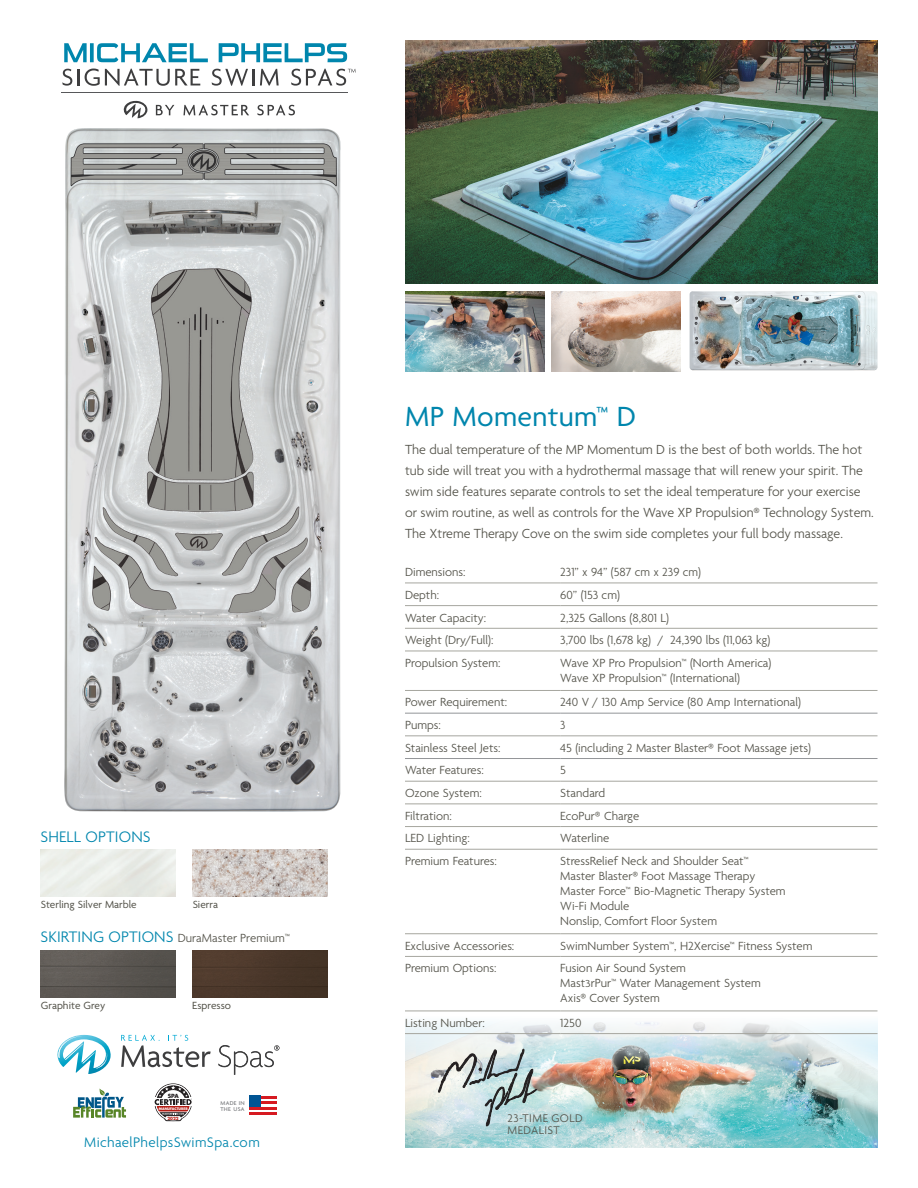
<style>
.page{position:relative;width:918px;height:1188px;background:#fff}
.page>*{position:absolute;margin:0;border:0;box-sizing:border-box;transform-origin:0 0}
._2016_Subhead{font:30px "Agenda";letter-spacing:.01em;color:#0086ad}
.t1{font:300 16.5px "Agenda";letter-spacing:.01em;color:#0086ad}
.t2{font:300 15px "Agenda";letter-spacing:.02em;color:#0086ad}
._2016_Quote{font:300 14.25px/21px "Agenda";color:#535249}
._2019_Chart{font:300 12.75px/15px "Agenda";color:#535249}
._2019_Chart-2{font:300 12.75px "Agenda";color:#535249;scale:.95 1}
.t3{font:300 12px/12px "Agenda";letter-spacing:.035em;color:#535249}
.t4{font:11.25px "Agenda";color:#535249}
.t5{font:500 6px/6.8px "Agenda";letter-spacing:.05em;color:#76787b}
.t6{font:700 5.55px "Futura";color:#231f20}
.t7{font:700 4.2px "Futura";color:#b41d15}
.t8{font:700 3.45px "Futura";color:#fff}
.s1{font-size:16.5px;color:#0086ad}
.s2{font-size:10.95px}
</style>
<div class="page">
<hr style="left:61px;top:92px;width:286px;height:1px;background:#57585a">
<svg style="left:156px;top:105px;width:18px;height:10px"></svg>
<svg style="left:183px;top:105px;width:66px;height:10px"></svg>
<svg style="left:257px;top:105px;width:38px;height:10px"></svg>
<svg style="left:123px;top:100px;width:25px;height:18px"></svg>
<svg style="left:64px;top:43px;width:283px;height:19px"></svg>
<svg style="left:62px;top:69px;width:10px;height:17px"></svg>
<hr style="left:77px;top:69px;width:3px;height:16px;background:#3e3e3f">
<svg style="left:85px;top:69px;width:115px;height:17px"></svg>
<svg style="left:212px;top:69px;width:67px;height:17px"></svg>
<svg style="left:291px;top:69px;width:65px;height:17px"></svg>
<img style="left:40px;top:950px;width:136px;height:47px">
<img style="left:192px;top:950px;width:135px;height:47px">
<img style="left:192px;top:850px;width:135px;height:47px">
<svg style="left:57px;top:1035px;width:54px;height:39px"></svg>
<img style="left:58px;top:1036px;width:26px;height:22px">
<img style="left:95px;top:1052px;width:13px;height:17px">
<svg style="left:121px;top:1035px;width:90px;height:32px"></svg>
<svg style="left:218px;top:1045px;width:61px;height:30px"></svg>
<img style="left:405px;top:934px;width:473px;height:214px">
<svg style="left:438px;top:1048px;width:100px;height:79px;background:#bac9ca"></svg>
<img style="left:405px;top:40px;width:473px;height:243px">
<img style="left:405px;top:291px;width:140px;height:80px">
<img style="left:551px;top:291px;width:130px;height:80px">
<img style="left:690px;top:291px;width:188px;height:79px">
<hr style="left:405px;top:956px;width:155px;height:1px;background:#a6a69f">
<hr style="left:560px;top:956px;width:318px;height:1px;background:#a6a69f">
<hr style="left:405px;top:1011px;width:155px;height:1px;background:#a6a69f">
<hr style="left:560px;top:1011px;width:318px;height:1px;background:#a6a69f">
<hr style="left:405px;top:849px;width:155px;height:1px;background:#a6a69f">
<hr style="left:560px;top:849px;width:318px;height:1px;background:#a6a69f">
<hr style="left:405px;top:933px;width:155px;height:1px;background:#a6a69f">
<hr style="left:560px;top:933px;width:318px;height:1px;background:#a6a69f">
<hr style="left:405px;top:713px;width:155px;height:1px;background:#939598">
<hr style="left:560px;top:713px;width:318px;height:1px;background:#939598">
<hr style="left:405px;top:758px;width:155px;height:1px;background:#939598">
<hr style="left:560px;top:758px;width:318px;height:1px;background:#939598">
<hr style="left:405px;top:735px;width:155px;height:1px;background:#a6a69f">
<hr style="left:560px;top:735px;width:318px;height:1px;background:#a6a69f">
<hr style="left:405px;top:781px;width:155px;height:1px;background:#a6a69f">
<hr style="left:560px;top:781px;width:318px;height:1px;background:#a6a69f">
<hr style="left:405px;top:804px;width:155px;height:1px;background:#a6a69f">
<hr style="left:560px;top:804px;width:318px;height:1px;background:#a6a69f">
<hr style="left:405px;top:826px;width:155px;height:1px;background:#a6a69f">
<hr style="left:560px;top:826px;width:318px;height:1px;background:#a6a69f">
<hr style="left:405px;top:690px;width:155px;height:1px;background:#a6a69f">
<hr style="left:560px;top:690px;width:318px;height:1px;background:#a6a69f">
<hr style="left:405px;top:583px;width:155px;height:1px;background:#a6a69f">
<hr style="left:560px;top:583px;width:318px;height:1px;background:#a6a69f">
<hr style="left:405px;top:605px;width:155px;height:1px;background:#a6a69f">
<hr style="left:560px;top:605px;width:318px;height:1px;background:#a6a69f">
<hr style="left:405px;top:628px;width:155px;height:1px;background:#a6a69f">
<hr style="left:560px;top:628px;width:318px;height:1px;background:#a6a69f">
<hr style="left:405px;top:651px;width:155px;height:1px;background:#a6a69f">
<hr style="left:560px;top:651px;width:318px;height:1px;background:#a6a69f">
<hr style="left:405px;top:1033px;width:155px;height:1px;background:#a6a69f">
<hr style="left:560px;top:1033px;width:318px;height:1px;background:#a6a69f">
<img style="left:64px;top:128px;width:277px;height:684px">
<svg style="left:73px;top:1088px;width:53px;height:30px"></svg>
<svg style="left:154px;top:1083px;width:38px;height:39px"></svg>
<hr style="left:250px;top:1096px;width:27px;height:2px;background:#d61a21">
<hr style="left:250px;top:1101px;width:27px;height:3px;background:#d61a21">
<hr style="left:250px;top:1107px;width:27px;height:2px;background:#d61a21">
<hr style="left:250px;top:1112px;width:27px;height:3px;background:#d61a21">
<div style="left:250px;top:1096px;width:11px;height:11px;background:#005594"></div>
<p class="t1" style="left:40px;top:828px;width:112px">SHELL OPTIONS</p>
<p class="t4" style="left:41px;top:899px;width:98px">Sterling Silver Marble</p>
<p class="t4" style="left:193px;top:899px;width:27px">Sierra</p>
<p class="_2019_Chart" style="left:40px;top:932px;width:251px"><span class="s1">SKIRTING OPTIONS</span> DuraMaster Premium™</p>
<p class="t4" style="left:41px;top:999px;width:66px">Graphite Grey</p>
<p class="t4" style="left:192px;top:999px;width:40px">Espresso</p>
<p class="t6" style="left:168px;top:1092px;width:13px">SPA</p>
<p class="t7" style="left:167px;top:1115px;width:13px">2022</p>
<p class="t8" style="left:159px;top:1106px;width:31px">MANUFACTURER</p>
<p class="t5" style="left:221px;top:1100px;width:26px">MADE IN<br>THE USA</p>
<p class="t2" style="left:84px;top:1134px;width:177px">MichaelPhelpsSwimSpa.com</p>
<p class="_2016_Subhead" style="left:405px;top:401px;width:233px">MP Momentum™ D</p>
<p class="_2016_Quote" style="left:405px;top:440px;width:470px">The dual temperature of the MP Momentum D is the best of both worlds. The hot tub side will treat you with a hydrothermal massage that will renew your spirit. The swim side features separate controls to set the ideal temperature for your exercise or swim routine, as well as controls for the Wave XP Propulsion® Technology System.<br>The Xtreme Therapy Cove on the swim side completes your full body massage.</p>
<p class="_2019_Chart" style="left:405px;top:565px;width:62px">Dimensions:</p>
<p class="_2019_Chart" style="left:560px;top:565px;width:142px">231” x 94” (587 cm x 239 cm)</p>
<p class="_2019_Chart" style="left:405px;top:588px;width:36px">Depth:</p>
<p class="_2019_Chart" style="left:560px;top:588px;width:61px">60” (153 cm)</p>
<p class="_2019_Chart" style="left:405px;top:611px;width:83px">Water Capacity:</p>
<p class="_2019_Chart" style="left:560px;top:611px;width:110px">2,325 Gallons (8,801 L)</p>
<p class="_2019_Chart" style="left:405px;top:633px;width:90px">Weight (Dry/Full):</p>
<p class="_2019_Chart" style="left:560px;top:633px;width:212px">3,700 lbs (1,678 kg) / 24,390 lbs (11,063 kg)</p>
<p class="_2019_Chart" style="left:405px;top:656px;width:97px">Propulsion System:</p>
<p class="_2019_Chart" style="left:560px;top:656px;width:213px">Wave XP Pro Propulsion™ (North America)<br>Wave XP Propulsion™ (International)</p>
<p class="_2019_Chart" style="left:405px;top:696px;width:104px">Power Requirement:</p>
<p class="_2019_Chart" style="left:560px;top:696px;width:242px">240 V / 130 Amp Service (80 Amp International)</p>
<p class="_2019_Chart" style="left:405px;top:718px;width:37px">Pumps:</p>
<p class="_2019_Chart-2" style="left:560px;top:718px;width:7px">3</p>
<p class="_2019_Chart" style="left:405px;top:741px;width:97px">Stainless Steel Jets:</p>
<p class="_2019_Chart" style="left:560px;top:741px;width:252px">45 (including 2 Master Blaster® Foot Massage jets)</p>
<p class="_2019_Chart" style="left:405px;top:764px;width:80px">Water Features:</p>
<p class="_2019_Chart" style="left:560px;top:764px;width:7px">5</p>
<p class="_2019_Chart" style="left:405px;top:786px;width:78px">Ozone System:</p>
<p class="_2019_Chart" style="left:560px;top:786px;width:47px">Standard</p>
<p class="_2019_Chart" style="left:405px;top:809px;width:48px">Filtration:</p>
<p class="_2019_Chart" style="left:560px;top:809px;width:81px">EcoPur® Charge</p>
<p class="_2019_Chart" style="left:405px;top:832px;width:66px">LED Lighting:</p>
<p class="_2019_Chart" style="left:560px;top:832px;width:51px">Waterline</p>
<p class="_2019_Chart" style="left:405px;top:854px;width:93px">Premium Features:</p>
<p class="_2019_Chart" style="left:560px;top:854px;width:190px">StressRelief Neck and Shoulder Seat™</p>
<p class="_2019_Chart" style="left:560px;top:869px;width:227px">Master Blaster® Foot Massage Therapy<br>Master Force™ Bio-Magnetic Therapy System<br>Wi-Fi Module</p>
<p class="_2019_Chart" style="left:560px;top:914px;width:158px">Nonslip, Comfort Floor System</p>
<p class="_2019_Chart" style="left:405px;top:939px;width:111px">Exclusive Accessories:</p>
<p class="_2019_Chart" style="left:560px;top:939px;width:254px">SwimNumber System™, H2Xercise™ Fitness System</p>
<p class="_2019_Chart" style="left:405px;top:961px;width:93px">Premium Options:</p>
<p class="_2019_Chart" style="left:560px;top:961px;width:202px">Fusion Air Sound System<br>Mast<span class="s2">3</span>rPur™ Water Management System<br>Axis® Cover System</p>
<p class="_2019_Chart" style="left:405px;top:1016px;width:81px">Listing Number:</p>
<p class="_2019_Chart" style="left:560px;top:1016px;width:23px">1250</p>
<p class="t3" style="left:508px;top:1113px;width:77px">23-TIME GOLD<br>MEDALIST</p>
</div>
